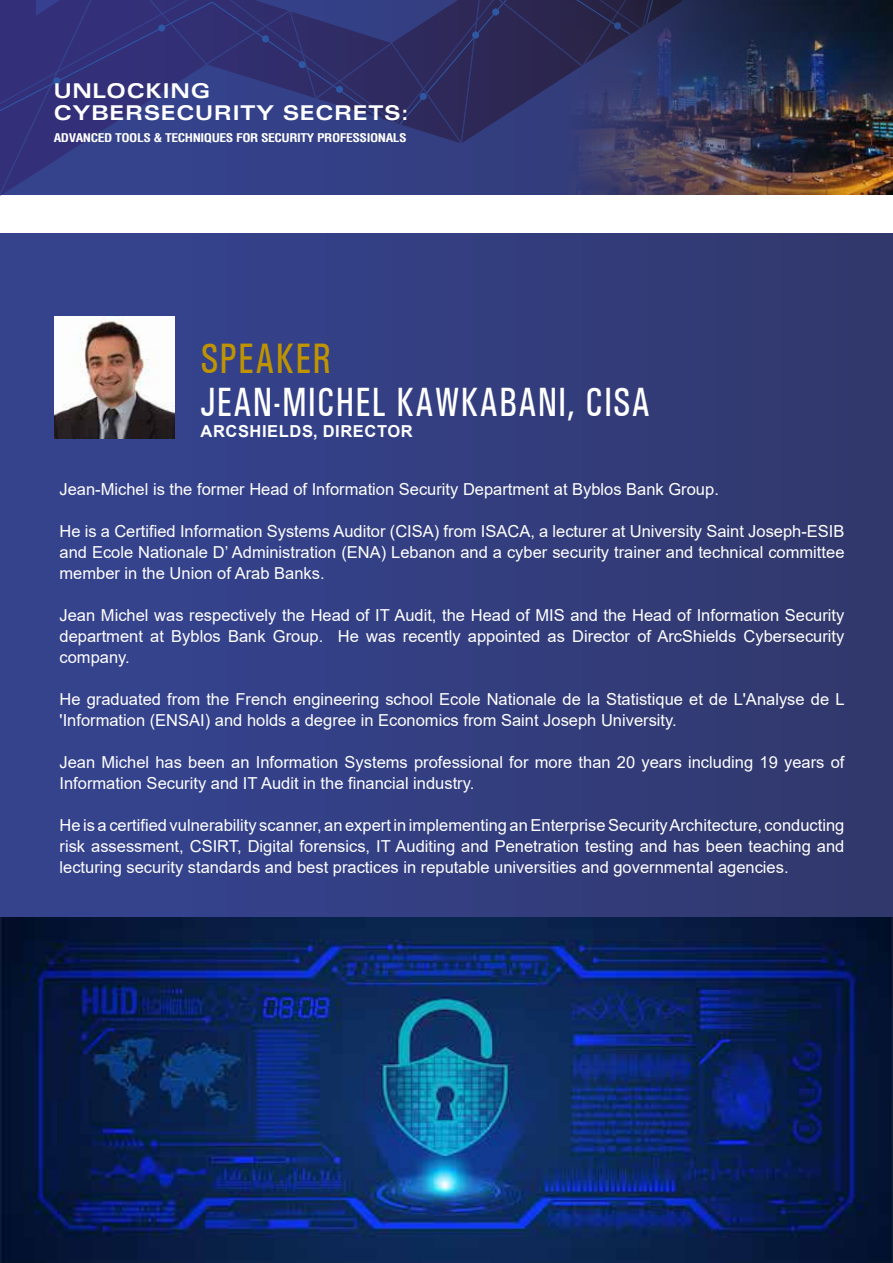
<style>
.page{position:relative;width:893px;height:1263px;background:#fff}
.page>*{position:absolute;margin:0;border:0;box-sizing:border-box;transform-origin:0 0}
.t1{font:500 condensed 42.75px "Univers";letter-spacing:.03em;color:#bf9400;scale:.88 1}
.t2{font:500 condensed 41.1px "Univers";letter-spacing:.03em;color:#fff;scale:.88 1}
.t3{font:700 expanded 20.4px/21.6px "Univers";letter-spacing:.03em;color:#fff}
.t4{font:16.5px/21px "Arial";color:#fff}
.t5{font:700 16.5px "Arial";letter-spacing:.035em;color:#fff}
.t6{font:700 condensed 11.7px "Helvetica";letter-spacing:-.03em;color:#fff;scale:1.16 1}
</style>
<div class="page">
<div style="left:423px;top:143px;width:259px;height:52px;background:#333e7e"></div>
<div style="left:0;top:0;width:36px;height:54px;background:#333079"></div>
<svg style="left:423px;top:98px;width:144px;height:45px;background:#30336b"></svg>
<svg style="left:0;top:54px;width:423px;height:142px;background:#353e85"></svg>
<svg style="left:56px;top:0;width:511px;height:98px;background:#302f6a"></svg>
<div style="left:53px;top:77px;width:7px;height:7px;background:#2e57a4;border-radius:50%"></div>
<div style="left:158px;top:24px;width:7px;height:8px;background:#2e57a4;border-radius:50%"></div>
<div style="left:262px;top:35px;width:7px;height:7px;background:#2e57a4;border-radius:50%"></div>
<div style="left:299px;top:61px;width:7px;height:7px;background:#2e57a4;border-radius:50%"></div>
<div style="left:336px;top:86px;width:7px;height:7px;background:#2e57a4;border-radius:50%"></div>
<div style="left:420px;top:93px;width:7px;height:7px;background:#2e57a4;border-radius:50%"></div>
<div style="left:472px;top:32px;width:7px;height:7px;background:#2e57a4;border-radius:50%"></div>
<div style="left:492px;top:8px;width:7px;height:8px;background:#2e57a4;border-radius:50%"></div>
<svg style="left:36px;top:0;width:126px;height:72px;background:#32317a"></svg>
<img style="left:567px;top:0;width:326px;height:194px">
<div style="left:0;top:234px;width:893px;height:799px;background:linear-gradient(to right,#354492,#31386d)"></div>
<img style="left:54px;top:316px;width:121px;height:122px">
<img style="left:0;top:918px;width:893px;height:345px">
<p class="t3" style="left:54px;top:80px;width:356px">UNLOCKING<br>CYBERSECURITY SECRETS:</p>
<p class="t6" style="left:54px;top:129px;width:306px">ADVANCED TOOLS &amp; TECHNIQUES FOR SECURITY PROFESSIONALS</p>
<h1 class="t1" style="left:201px;top:334px;width:150px">SPEAKER</h1>
<h2 class="t2" style="left:201px;top:379px;width:512px">JEAN-MICHEL KAWKABANI, CISA</h2>
<p class="t5" style="left:201px;top:420px;width:214px">ARCSHIELDS, DIRECTOR</p>
<p class="t4" style="left:60px;top:478px;width:661px">Jean-Michel is the former Head of Information Security Department at Byblos Bank Group.</p>
<p class="t4" style="left:60px;top:520px;width:786px;text-align:justify">He is a Certified Information Systems Auditor (CISA) from ISACA a, lecturer at University Saint Joseph-ESIB and Ecole Nationale D’ Administration (ENA) Lebanon and a cyber security trainer and technical committee member in the Union of Arab Banks.</p>
<p class="t4" style="left:60px;top:604px;width:786px;text-align:right">Jean Michel was respectively the Head of IT Audit, the Head of MIS and the Head of Information Security<br>He was recently appointed as Director of ArcShields Cybersecurity</p>
<p class="t4" style="left:60px;top:625px;width:265px">department at Byblos Bank Group. company.</p>
<p class="t4" style="left:60px;top:688px;width:786px">He graduated from the French engineering school Ecole Nationale de la Statistique et de 'L Analyse de L 'Information (ENSAI) and holds a degree in Economics from Saint Joseph University.</p>
<p class="t4" style="left:60px;top:751px;width:786px">Jean Michel has been an Information Systems professional for more than 20 years including 19 years of<br>Information Security and IT Audit in the financial industry.</p>
<p class="t4" style="left:60px;top:814px;width:786px;text-align:justify">Heisacertifiedvulnerability scanner,anexpertinimplementing anEnterpriseSecurityArchitecture,conducting risk assessment, CSIRT, Digital forensics, IT Auditing and Penetration testing and has been teaching and lecturing security standards and best practices in reputable universities and governmental agencies.</p>
</div>
